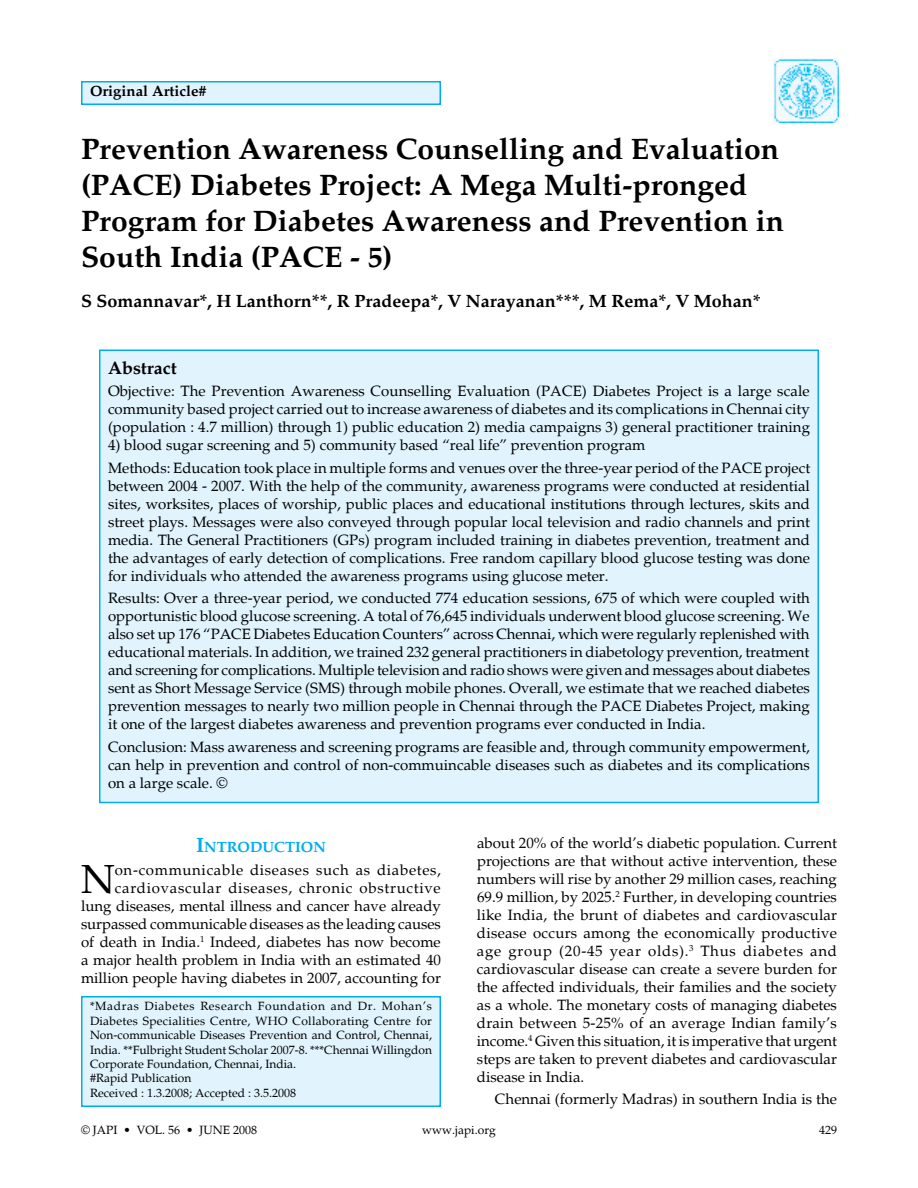
<style>
.page{position:relative;width:918px;height:1188px;background:#fff}
.page>*{position:absolute;margin:0;border:0;box-sizing:border-box;transform-origin:0 0}
.t1{font:40.65px "Palatino";color:#000}
.t2{font:700 30px/36px "Palatino";color:#000}
.t3{font:700 18px "Palatino";color:#000}
.t4{font:15px/18px "Palatino";color:#000;text-align:justify}
.t5{font:700 15px "Palatino";color:#000}
.t6{font:700 15px "Palatino";color:#00adef}
.t7{font:12px/14.4px "Palatino";color:#000}
.s1{font-size:21px}
</style>
<div class="page">
<div style="left:82px;top:997px;width:358px;height:109px;background:#e1f3fd"></div>
<div style="left:81px;top:996px;width:360px;height:111px;border:2px solid #00adef"></div>
<div style="left:82px;top:82px;width:358px;height:22px;background:#e1f3fd"></div>
<div style="left:81px;top:81px;width:360px;height:24px;border:2px solid #00adef"></div>
<div style="left:100px;top:350px;width:718px;height:452px;background:#e1f3fd"></div>
<div style="left:99px;top:350px;width:720px;height:453px;border:2px solid #00adef"></div>
<img style="left:774px;top:58px;width:64px;height:64px">
<p class="t5" style="left:90px;top:83px;width:118px">Original Article#</p>
<h2 class="t2" style="left:81px;top:132px;width:705px">Prevention Awareness Counselling and Evaluation (PACE) Diabetes Project: A Mega Multi-pronged Program for Diabetes Awareness and Prevention in South India (PACE - 5)</h2>
<p class="t3" style="left:81px;top:290px;width:681px">S Somannavar*, H Lanthorn**, R Pradeepa*, V Narayanan***, M Rema*, V Mohan*</p>
<p class="t3" style="left:108px;top:357px;width:70px">Abstract</p>
<p class="t4" style="left:108px;top:382px;width:704px">Objective: The Prevention Awareness Counselling Evaluation (PACE) Diabetes Project is a large scale community based project carried out to increase awareness of diabetes and its complications in Chennai city (population : 4.7 million) through 1) public education 2) media campaigns 3) general practitioner training</p>
<p class="t4" style="left:108px;top:434px;width:704px;line-height:22.5px">4) blood sugar screening and 5) community based “real life” prevention program<br>Methods: Education took place in multiple forms and venues over the three-year period of the PACE project</p>
<p class="t4" style="left:108px;top:477px;width:704px">between 2004 - 2007. With the help of the community, awareness programs were conducted at residential sites, worksites, places of worship, public places and educational institutions through lectures, skits and street plays. Messages were also conveyed through popular local television and radio channels and print media. The General Practitioners (GPs) program included training in diabetes prevention, treatment and the advantages of early detection of complications. Free random capillary blood glucose testing was done for individuals who attended the awareness programs using glucose meter.</p>
<p class="t4" style="left:108px;top:589px;width:704px">Results: Over a three-year period, we conducted 774 education sessions, 675 of which were coupled with opportunistic blood glucose screening. A total of 76,645 individuals underwent blood glucose screening. We also set up 176 “PACE Diabetes Education Counters” across Chennai, which were regularly replenished with educational materials. In addition, we trained 232 general practitioners in diabetology prevention, treatment and screening for complications. Multiple television and radio shows were given and messages about diabetes sent as Short Message Service (SMS) through mobile phones. Overall, we estimate that we reached diabetes prevention messages to nearly two million people in Chennai through the PACE Diabetes Project, making it one of the largest diabetes awareness and prevention programs ever conducted in India.</p>
<p class="t4" style="left:108px;top:738px;width:704px">Conclusion: Mass awareness and screening programs are feasible and, through community empowerment, can help in prevention and control of non-commuincable diseases such as diabetes and its complications on a large scale. ©</p>
<p class="t6" style="left:196px;top:838px;width:131px"><span class="s1">I</span>NTRODUCTION</p>
<p class="t4" style="left:81px;top:861px;width:362px;text-align:right">on-communicable diseases such as diabetes, cardiovascular diseases, chronic obstructive lung diseases, mental illness and cancer have already surpassed communicable diseases as the leading causes of death in India.<sup>1</sup> Indeed, diabetes has now become a major health problem in India with an estimated 40 million people having diabetes in 2007, accounting for</p>
<h1 class="t1" style="left:81px;top:855px;width:35px">N</h1>
<p class="t7" style="left:90px;top:999px;width:344px">*Madras Diabetes Research Foundation and Dr. Mohan’s Diabetes Specialities Centre, WHO Collaborating Centre for Non-communicable Diseases Prevention and Control, Chennai, India. **Fulbright Student Scholar 2007-8. ***Chennai Willingdon Corporate Foundation, Chennai, India.<br>#Rapid Publication<br>Received : 1.3.2008; Accepted : 3.5.2008</p>
<p class="t4" style="left:477px;top:834px;width:362px">about 20% of the world’s diabetic population. Current projections are that without active intervention, these numbers will rise by another 29 million cases, reaching 69.9 million, by 2025.<sup>2</sup> Further, in developing countries like India, the brunt of diabetes and cardiovascular disease occurs among the economically productive age group (20-45 year olds).<sup>3</sup> Thus diabetes and cardiovascular disease can create a severe burden for the affected individuals, their families and the society as a whole. The monetary costs of managing diabetes drain between 5-25% of an average Indian family’s income.<sup>4</sup> Given this situation, it is imperative that urgent steps are taken to prevent diabetes and cardiovascular disease in India.</p>
<p class="t4" style="left:495px;top:1091px;width:343px">Chennai (formerly Madras) in southern India is the</p>
<p class="t7" style="left:81px;top:1123px;width:178px">© JAPI • VOL. 56 • JUNE 2008</p>
<p class="t7" style="left:422px;top:1123px;width:75px">www.japi.org</p>
<p class="t7" style="left:819px;top:1123px;width:19px">429</p>
</div>
